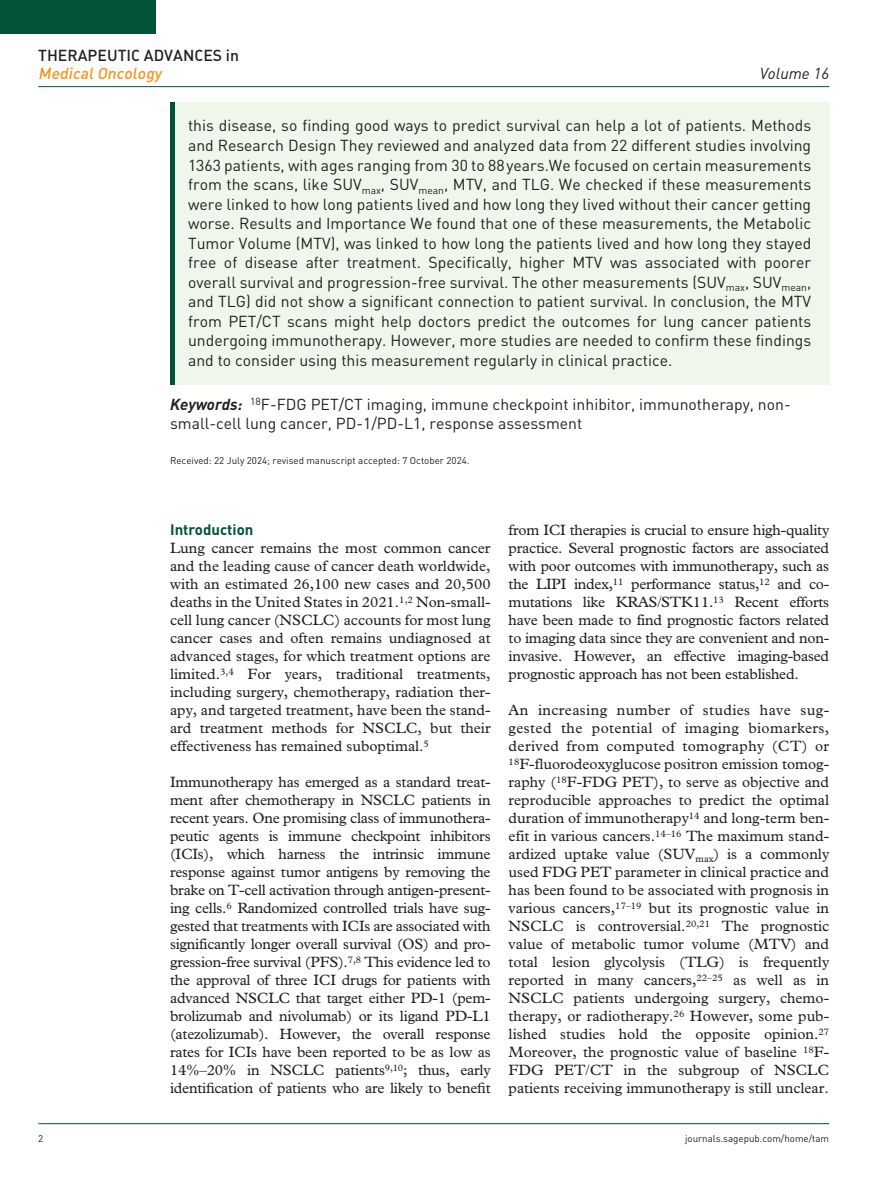
<style>
.page{position:relative;width:893px;height:1191px;background:#fff}
.page>*{position:absolute;margin:0;border:0;box-sizing:border-box;transform-origin:0 0}
.t1{font:15.75px/19.5px "DIN";color:#231f20;text-align:justify}
.t2{font:15.75px "DIN Medium Alternate";color:#231f20}
.t3{font:italic 15.75px "DIN Medium Alternate";color:#f7931d}
.t4{font:italic 15.75px "DIN";color:#231f20}
.t5{font:15px/18px "Plantin Std";letter-spacing:-.01em;color:#231f20;text-align:justify}
.t6{font:700 15px "DIN";color:#015436}
.t7{font:9.75px "DIN";color:#231f20}
.s1{font-weight:700;font-style:italic}
</style>
<div class="page">
<hr style="left:38px;top:86px;width:791px;height:1px;background:#015436">
<hr style="left:38px;top:1123px;width:791px;height:1px;background:#015436">
<div style="left:0;top:0;width:155px;height:34px;background:#015436"></div>
<div style="left:170px;top:102px;width:659px;height:283px;background:#eff7ea"></div>
<div style="left:170px;top:102px;width:5px;height:283px;background:#015436"></div>
<p class="t2" style="left:38px;top:45px;width:202px">THERAPEUTIC ADVANCES IN</p>
<p class="t3" style="left:38px;top:63px;width:125px">MedicalOncology</p>
<p class="t4" style="left:760px;top:63px;width:71px">Volume 16</p>
<p class="t1" style="left:188px;top:116px;width:625px">this disease, so finding good ways to predict survival can help a lot of patients. Methods and Research Design They reviewed and analyzed data from 22 different studies involving 1363 patients, with ages ranging from 30 to 88years.We focused on certain measurements from the scans, like SUV<sub>max</sub>, SUV<sub>mean</sub>, MTV, and TLG. We checked if these measurements were linked to how long patients lived and how long they lived without their cancer getting worse. Results and Importance We found that one of these measurements, the Metabolic Tumor Volume (MTV), was linked to how long the patients lived and how long they stayed free of disease after treatment. Specifically, higher MTV was associated with poorer overall survival and progression-free survival. The other measurements (SUV<sub>max</sub>, SUV<sub>mean</sub>, and TLG) did not show a significant connection to patient survival. In conclusion, the MTV from PET/CT scans might help doctors predict the outcomes for lung cancer patients undergoing immunotherapy. However, more studies are needed to confirm these findings and to consider using this measurement regularly in clinical practice.</p>
<p class="t1" style="left:170px;top:394px;width:622px"><span class="s1">Keywords:</span> <sup>18</sup>F-FDG PET/CT imaging, immune checkpoint inhibitor, immunotherapy, non&shy;small-cell lung cancer, PD-1/PD-L1, response assessment</p>
<p class="t7" style="left:170px;top:454px;width:301px">Received: 22 July 2024; revised manuscript accepted: 7 October 2024.</p>
<p class="t6" style="left:170px;top:519px;width:85px">Introduction</p>
<p class="t5" style="left:170px;top:539px;width:322px">Lung cancer remains the most common cancer and the leading cause of cancer death worldwide, with an estimated 26,100 new cases and 20,500 deaths in the United States in 2021.<sup>1,2</sup> Non-small&shy;cell lung cancer (NSCLC) accounts for most lung cancer cases and often remains undiagnosed at advanced stages, for which treatment options are limited.<sup>3,4</sup> For years, traditional treatments, including surgery, chemotherapy, radiation ther&shy;apy, and targeted treatment, have been the stand&shy;ard treatment methods for NSCLC, but their effectiveness has remained suboptimal.<sup>5</sup></p>
<p class="t5" style="left:170px;top:773px;width:322px">Immunotherapy has emerged as a standard treat&shy;ment after chemotherapy in NSCLC patients in recent years. One promising class of immunothera&shy;peutic agents is immune checkpoint inhibitors (ICIs), which harness the intrinsic immune response against tumor antigens by removing the brake on T-cell activation through antigen-present&shy;ing cells.<sup>6</sup> Randomized controlled trials have sug&shy;gested that treatments with ICIs are associated with significantly longer overall survival (OS) and pro&shy;gression-free survival (PFS).<sup>7,8</sup> This evidence led to the approval of three ICI drugs for patients with advanced NSCLC that target either PD-1 (pem&shy;brolizumab and nivolumab) or its ligand PD-L1 (atezolizumab). However, the overall response rates for ICIs have been reported to be as low as 14%–20% in NSCLC patients<sup>9,10</sup>; thus, early identification of patients who are likely to benefit</p>
<p class="t5" style="left:509px;top:521px;width:322px">from ICI therapies is crucial to ensure high-quality practice. Several prognostic factors are associated with poor outcomes with immunotherapy, such as the LIPI index,<sup>11</sup> performance status,<sup>12</sup> and co&shy;mutations like KRAS/STK11.<sup>13</sup> Recent efforts have been made to find prognostic factors related to imaging data since they are convenient and non&shy;invasive. However, an effective imaging-based prognostic approach has not been established.</p>
<p class="t5" style="left:509px;top:701px;width:322px">An increasing number of studies have sug&shy;gested the potential of imaging biomarkers, derived from computed tomography (CT) or <sup>18</sup>F-fluorodeoxyglucose positron emission tomog&shy;raphy (<sup>18</sup>F-FDG PET), to serve as objective and reproducible approaches to predict the optimal duration of immunotherapy<sup>14</sup> and long-term ben&shy;efit in various cancers.<sup>14–16</sup> The maximum stand&shy;ardized uptake value (SUV<sub>max</sub>) is a commonly used FDG PET parameter in clinical practice and has been found to be associated with prognosis in various cancers,<sup>17–19</sup> but its prognostic value in NSCLC is controversial.<sup>20,21</sup> The prognostic value of metabolic tumor volume (MTV) and total lesion glycolysis (TLG) is frequently reported in many cancers,<sup>22–25</sup> as well as in NSCLC patients undergoing surgery, chemo&shy;therapy, or radiotherapy.<sup>26</sup> However, some pub&shy;lished studies hold the opposite opinion.<sup>27<br></sup>Moreover, the prognostic value of baseline <sup>18</sup>F-FDG PET/CT in the subgroup of NSCLC patients receiving immunotherapy is still unclear.</p>
<p class="t7" style="left:38px;top:1132px;width:7px">2</p>
<p class="t7" style="left:685px;top:1132px;width:146px">journals.sagepub.com/home/tam</p>
</div>
